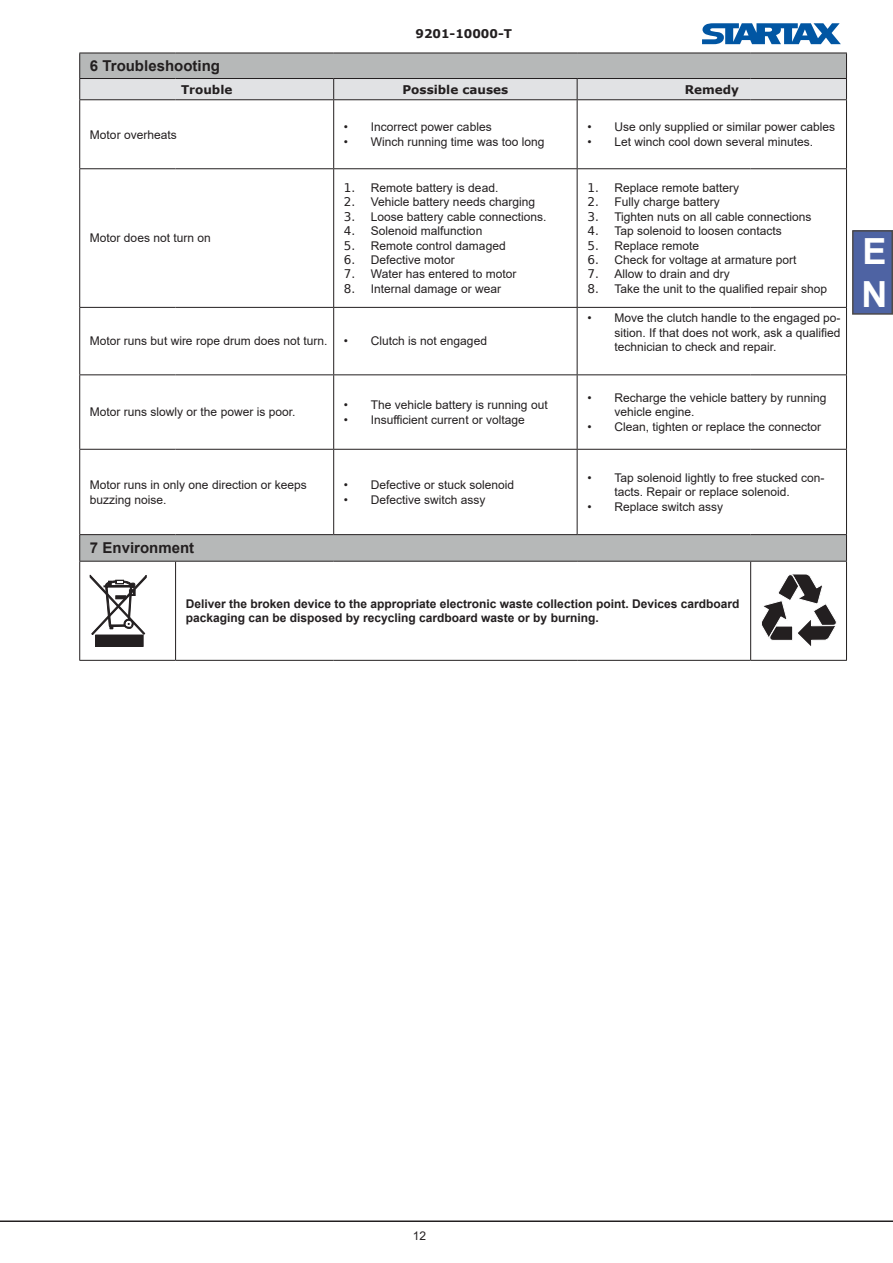
<style>
.page{position:relative;width:893px;height:1263px;background:#fff}
.page>*{position:absolute;margin:0;border:0;box-sizing:border-box;transform-origin:0 0}
.t1{font:700 36px/43.2px "Arial";color:#fff}
.t2{font:700 15px "Arial";color:#231f20}
.t3{font:12px/14.4px "Arial";color:#231f20}
.t4{font:700 12px/14.4px "Arial";color:#231f20}
.t5{font:700 12px "Verdana";color:#231f20}
.s1{font-family:"DejaVu Sans"}
</style>
<div class="page">
<div style="left:853px;top:231px;width:39px;height:83px;background:#4e63a3"></div>
<div style="left:852px;top:230px;width:41px;height:85px;border:2px solid #231f20"></div>
<hr style="left:0;top:1220px;width:893px;height:2px;background:#231f20">
<svg style="left:80px;top:100px;width:766px;height:560px"></svg>
<svg style="left:79px;top:53px;width:768px;height:46px;background:#c2c4c4"></svg>
<hr style="left:79px;top:99px;width:97px;height:1px;background:#231f20">
<hr style="left:79px;top:100px;width:1px;height:68px;background:#231f20">
<hr style="left:176px;top:99px;width:158px;height:1px;background:#231f20">
<hr style="left:334px;top:99px;width:243px;height:1px;background:#231f20">
<hr style="left:333px;top:100px;width:1px;height:68px;background:#231f20">
<hr style="left:577px;top:99px;width:174px;height:1px;background:#231f20">
<hr style="left:577px;top:100px;width:1px;height:68px;background:#231f20">
<hr style="left:751px;top:99px;width:96px;height:1px;background:#231f20">
<hr style="left:846px;top:100px;width:1px;height:68px;background:#231f20">
<hr style="left:79px;top:168px;width:97px;height:1px;background:#231f20">
<hr style="left:79px;top:169px;width:1px;height:138px;background:#231f20">
<hr style="left:176px;top:168px;width:158px;height:1px;background:#231f20">
<hr style="left:334px;top:168px;width:243px;height:1px;background:#231f20">
<hr style="left:333px;top:169px;width:1px;height:138px;background:#231f20">
<hr style="left:577px;top:168px;width:174px;height:1px;background:#231f20">
<hr style="left:577px;top:169px;width:1px;height:138px;background:#231f20">
<hr style="left:751px;top:168px;width:96px;height:1px;background:#231f20">
<hr style="left:846px;top:169px;width:1px;height:138px;background:#231f20">
<hr style="left:79px;top:307px;width:97px;height:1px;background:#231f20">
<hr style="left:79px;top:308px;width:1px;height:66px;background:#231f20">
<hr style="left:176px;top:307px;width:158px;height:1px;background:#231f20">
<hr style="left:334px;top:307px;width:243px;height:1px;background:#231f20">
<hr style="left:333px;top:308px;width:1px;height:66px;background:#231f20">
<hr style="left:577px;top:307px;width:174px;height:1px;background:#231f20">
<hr style="left:577px;top:308px;width:1px;height:66px;background:#231f20">
<hr style="left:751px;top:307px;width:96px;height:1px;background:#231f20">
<hr style="left:846px;top:308px;width:1px;height:66px;background:#231f20">
<hr style="left:79px;top:374px;width:97px;height:1px;background:#231f20">
<hr style="left:79px;top:375px;width:1px;height:74px;background:#231f20">
<hr style="left:176px;top:374px;width:158px;height:1px;background:#231f20">
<hr style="left:334px;top:374px;width:243px;height:1px;background:#231f20">
<hr style="left:333px;top:375px;width:1px;height:74px;background:#231f20">
<hr style="left:577px;top:374px;width:174px;height:1px;background:#231f20">
<hr style="left:577px;top:375px;width:1px;height:74px;background:#231f20">
<hr style="left:751px;top:374px;width:96px;height:1px;background:#231f20">
<hr style="left:846px;top:375px;width:1px;height:74px;background:#231f20">
<hr style="left:79px;top:449px;width:97px;height:1px;background:#231f20">
<hr style="left:79px;top:450px;width:1px;height:84px;background:#231f20">
<hr style="left:176px;top:449px;width:158px;height:1px;background:#231f20">
<hr style="left:334px;top:449px;width:243px;height:1px;background:#231f20">
<hr style="left:333px;top:450px;width:1px;height:84px;background:#231f20">
<hr style="left:577px;top:449px;width:174px;height:1px;background:#231f20">
<hr style="left:577px;top:450px;width:1px;height:84px;background:#231f20">
<hr style="left:751px;top:449px;width:96px;height:1px;background:#231f20">
<hr style="left:846px;top:450px;width:1px;height:84px;background:#231f20">
<hr style="left:79px;top:534px;width:97px;height:1px;background:#231f20">
<svg style="left:79px;top:535px;width:1px;height:26px"></svg>
<hr style="left:176px;top:534px;width:158px;height:1px;background:#231f20">
<hr style="left:334px;top:534px;width:243px;height:1px;background:#231f20">
<hr style="left:577px;top:534px;width:174px;height:1px;background:#231f20">
<hr style="left:751px;top:534px;width:96px;height:1px;background:#231f20">
<svg style="left:846px;top:535px;width:1px;height:26px"></svg>
<hr style="left:79px;top:561px;width:97px;height:1px;background:#231f20">
<hr style="left:79px;top:562px;width:1px;height:98px;background:#231f20">
<hr style="left:176px;top:561px;width:158px;height:1px;background:#231f20">
<hr style="left:175px;top:562px;width:1px;height:98px;background:#231f20">
<hr style="left:334px;top:561px;width:243px;height:1px;background:#231f20">
<hr style="left:577px;top:561px;width:174px;height:1px;background:#231f20">
<hr style="left:751px;top:561px;width:96px;height:1px;background:#231f20">
<hr style="left:750px;top:562px;width:1px;height:98px;background:#231f20">
<hr style="left:846px;top:562px;width:1px;height:98px;background:#231f20">
<hr style="left:79px;top:660px;width:97px;height:1px;background:#231f20">
<hr style="left:176px;top:660px;width:158px;height:1px;background:#231f20">
<hr style="left:334px;top:660px;width:243px;height:1px;background:#231f20">
<hr style="left:577px;top:660px;width:174px;height:1px;background:#231f20">
<hr style="left:751px;top:660px;width:96px;height:1px;background:#231f20">
<div style="left:96px;top:635px;width:47px;height:11px;background:#231f20"></div>
<svg style="left:90px;top:574px;width:57px;height:61px"></svg>
<svg style="left:760px;top:565px;width:77px;height:84px"></svg>
<svg style="left:702px;top:23px;width:139px;height:21px"></svg>
<p class="t5" style="left:415px;top:25px;width:98px">9201-10000-T</p>
<p class="t2" style="left:90px;top:55px;width:132px">6 Troubleshooting</p>
<p class="t5" style="left:181px;top:81px;width:53px">Trouble</p>
<p class="t5" style="left:402px;top:81px;width:107px">Possible causes</p>
<p class="t5" style="left:685px;top:81px;width:56px">Remedy</p>
<p class="t3" style="left:90px;top:127px;width:88px">Motor overheats</p>
<p class="t3" style="left:344px;top:120px;width:149px">• Incorrect power cables</p>
<p class="t3" style="left:344px;top:134px;width:202px">• Winch running time was too long</p>
<p class="t3" style="left:587px;top:120px;width:249px">• Use only supplied or similar power cables</p>
<p class="t3" style="left:587px;top:134px;width:227px">• Let winch cool down several minutes.</p>
<p class="t3" style="left:90px;top:231px;width:122px">Motor does not turn on</p>
<p class="t3" style="left:344px;top:181px;width:156px"><span class="s1">1.</span> Remote battery is dead.</p>
<p class="t3" style="left:344px;top:195px;width:193px"><span class="s1">2.</span> Vehicle battery needs charging</p>
<p class="t3" style="left:344px;top:209px;width:204px"><span class="s1">3.</span> Loose battery cable connections.</p>
<p class="t3" style="left:344px;top:224px;width:140px"><span class="s1">4.</span> Solenoid malfunction</p>
<p class="t3" style="left:344px;top:238px;width:163px"><span class="s1">5.</span> Remote control damaged</p>
<p class="t3" style="left:344px;top:253px;width:113px"><span class="s1">6.</span> Defective motor</p>
<p class="t3" style="left:344px;top:267px;width:174px"><span class="s1">7.</span> Water has entered to motor</p>
<p class="t3" style="left:344px;top:281px;width:159px"><span class="s1">8.</span> Internal damage or wear</p>
<p class="t3" style="left:90px;top:334px;width:239px">Motor runs but wire rope drum does not turn.</p>
<p class="t3" style="left:344px;top:334px;width:145px">• Clutch is not engaged</p>
<p class="t3" style="left:90px;top:405px;width:207px">Motor runs slowly or the power is poor.</p>
<p class="t3" style="left:344px;top:398px;width:205px">• The vehicle battery is running out</p>
<p class="t3" style="left:344px;top:412px;width:182px">• Insufficient current or voltage</p>
<p class="t3" style="left:90px;top:478px;width:218px">Motor runs in only one direction or keeps buzzing noise.</p>
<p class="t3" style="left:344px;top:478px;width:172px">• Defective or stuck solenoid</p>
<p class="t3" style="left:344px;top:492px;width:143px">• Defective switch assy</p>
<p class="t2" style="left:90px;top:537px;width:106px">7 Environment</p>
<p class="t3" style="left:587px;top:181px;width:153px"><span class="s1">1.</span> Replace remote battery</p>
<p class="t3" style="left:587px;top:195px;width:134px"><span class="s1">2.</span> Fully charge battery</p>
<p class="t3" style="left:587px;top:209px;width:225px"><span class="s1">3.</span> Tighten nuts on all cable connections</p>
<p class="t3" style="left:587px;top:224px;width:196px"><span class="s1">4.</span> Tap solenoid to loosen contacts</p>
<p class="t3" style="left:587px;top:238px;width:113px"><span class="s1">5.</span> Replace remote</p>
<p class="t3" style="left:587px;top:253px;width:211px"><span class="s1">6.</span> Check for voltage at armature port</p>
<p class="t3" style="left:587px;top:267px;width:144px"><span class="s1">7.</span> Allow to drain and dry</p>
<p class="t3" style="left:587px;top:281px;width:241px"><span class="s1">8.</span> Take the unit to the qualified repair shop</p>
<p class="t3" style="left:614px;top:311px;width:228px;text-align:justify;text-indent:-27px">• Move the clutch handle to the engaged po&shy;sition. If that does not work, ask a qualified technician to check and repair.</p>
<p class="t3" style="left:614px;top:390px;width:214px;text-indent:-27px">• Recharge the vehicle battery by running vehicle engine.</p>
<p class="t3" style="left:587px;top:419px;width:235px">• Clean, tighten or replace the connector</p>
<p class="t3" style="left:614px;top:470px;width:212px;text-indent:-27px">• Tap solenoid lightly to free stucked con&shy;tacts. Repair or replace solenoid.</p>
<p class="t3" style="left:587px;top:499px;width:137px">• Replace switch assy</p>
<p class="t4" style="left:186px;top:597px;width:555px">Deliver the broken device to the appropriate electronic waste collection point. Devices cardboard packaging can be disposed by recycling cardboard waste or by burning.</p>
<h1 class="t1" style="left:862px;top:230px;width:27px">E<br>N</h1>
<p class="t3" style="left:413px;top:1229px;width:15px">12</p>
</div>
